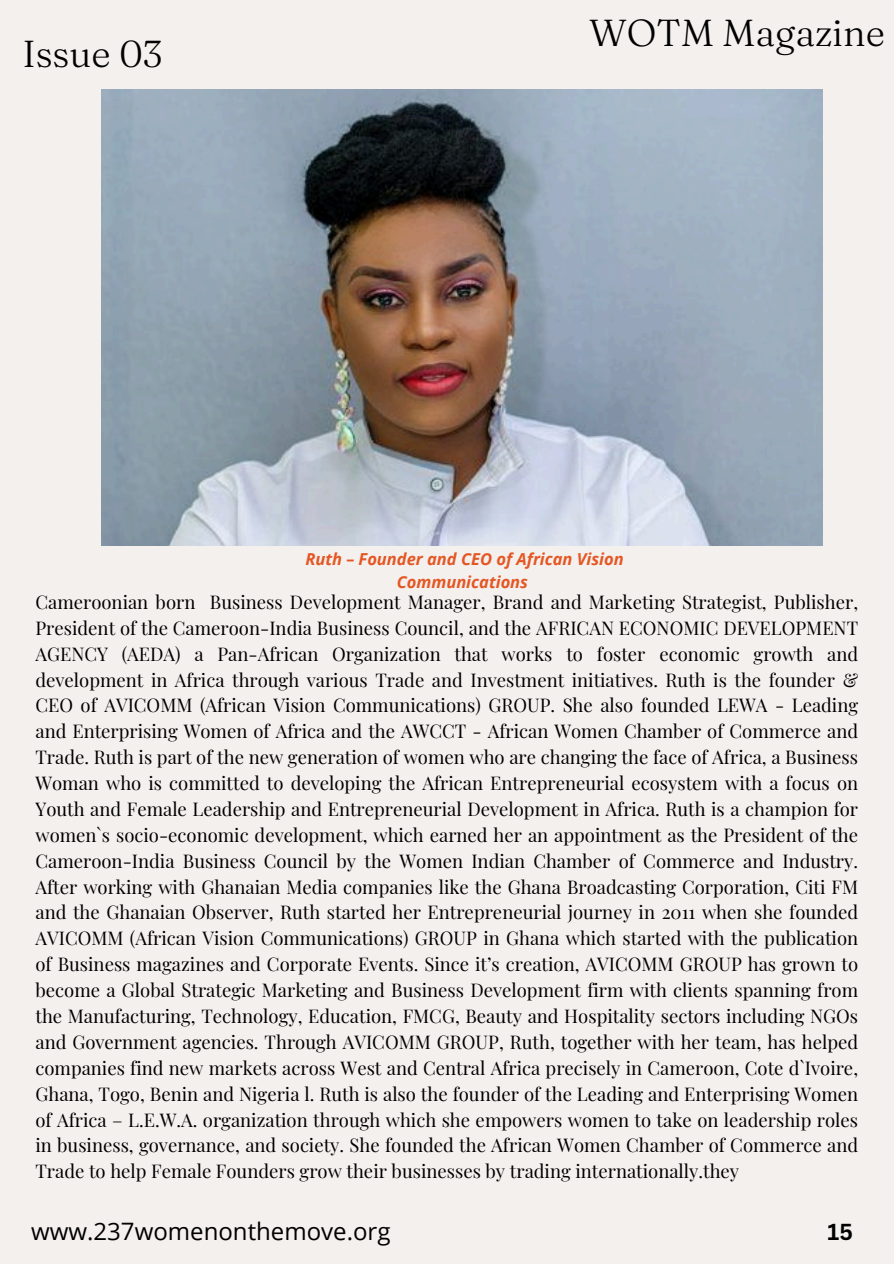
<style>
.page{position:relative;width:894px;height:1264px;background:#fff}
.page>*{position:absolute;margin:0;border:0;box-sizing:border-box;transform-origin:0 0}
.t1{font:300 37.5px "Fraunces 9 pt";color:#000}
.t2{font:24px "Open Sans";color:#000}
.t3{font:700 22.5px "Canva Sans";color:#000}
.t4{font:18.45px/25.8px "Playfair Display";color:#000;text-align:justify}
.t5{font:italic 700 16.5px/22.5px "Open Sans";color:#e45724;text-align:center}
</style>
<div class="page">
<div style="left:0;top:0;width:893px;height:1263px;background:#f4f0ee"></div>
<img style="left:102px;top:89px;width:720px;height:456px">
<h1 class="t1" style="left:22px;top:30px;width:141px">Issue 03</h1>
<h1 class="t1" style="left:589px;top:9px;width:297px">WOTM Magazine</h1>
<h2 class="t5" style="left:305px;top:547px;width:320px">Ruth – Founder and CEO of African Vision<br>Communications</h2>
<h3 class="t4" style="left:35px;top:588px;width:824px">Cameroonian born Business Development Manager, Brand and Marketing Strategist, Publisher, President of the Cameroon-India Business Council, and the AFRICAN ECONOMIC DEVELOPMENT AGENCY (AEDA) a Pan-African Organization that works to foster economic growth and development in Africa through various Trade and Investment initiatives. Ruth is the founder &amp; CEO of AVICOMM (African Vision Communications) GROUP. She also founded LEWA - Leading and Enterprising Women of Africa and the AWCCT - African Women Chamber of Commerce and Trade. Ruth is part of the new generation of women who are changing the face of Africa, a Business Woman who is committed to developing the African Entrepreneurial ecosystem with a focus on Youth and Female Leadership and Entrepreneurial Development in Africa. Ruth is a champion for women`s socio-economic development, which earned her an appointment as the President of the Cameroon-India Business Council by the Women Indian Chamber of Commerce and Industry.<br>After working with Ghanaian Media companies like the Ghana Broadcasting Corporation, Citi FM and the Ghanaian Observer, Ruth started her Entrepreneurial journey in 2011 when she founded AVICOMM (African Vision Communications) GROUP in Ghana which started with the publication of Business magazines and Corporate Events. Since it’s creation, AVICOMM GROUP has grown to become a Global Strategic Marketing and Business Development firm with clients spanning from the Manufacturing, Technology, Education, FMCG, Beauty and Hospitality sectors including NGOs and Government agencies. Through AVICOMM GROUP, Ruth, together with her team, has helped companies find new markets across West and Central Africa precisely in Cameroon, Cote d`Ivoire, Ghana, Togo, Benin and Nigeria l. Ruth is also the founder of the Leading and Enterprising Women of Africa – L.E.W.A. organization through which she empowers women to take on leadership roles in business, governance, and society. She founded the African Women Chamber of Commerce and Trade to help Female Founders grow their businesses by trading internationally.they</h3>
<p class="t2" style="left:31px;top:1214px;width:361px">www.237womenonthemove.org</p>
<p class="t3" style="left:827px;top:1216px;width:27px">15</p>
</div>
